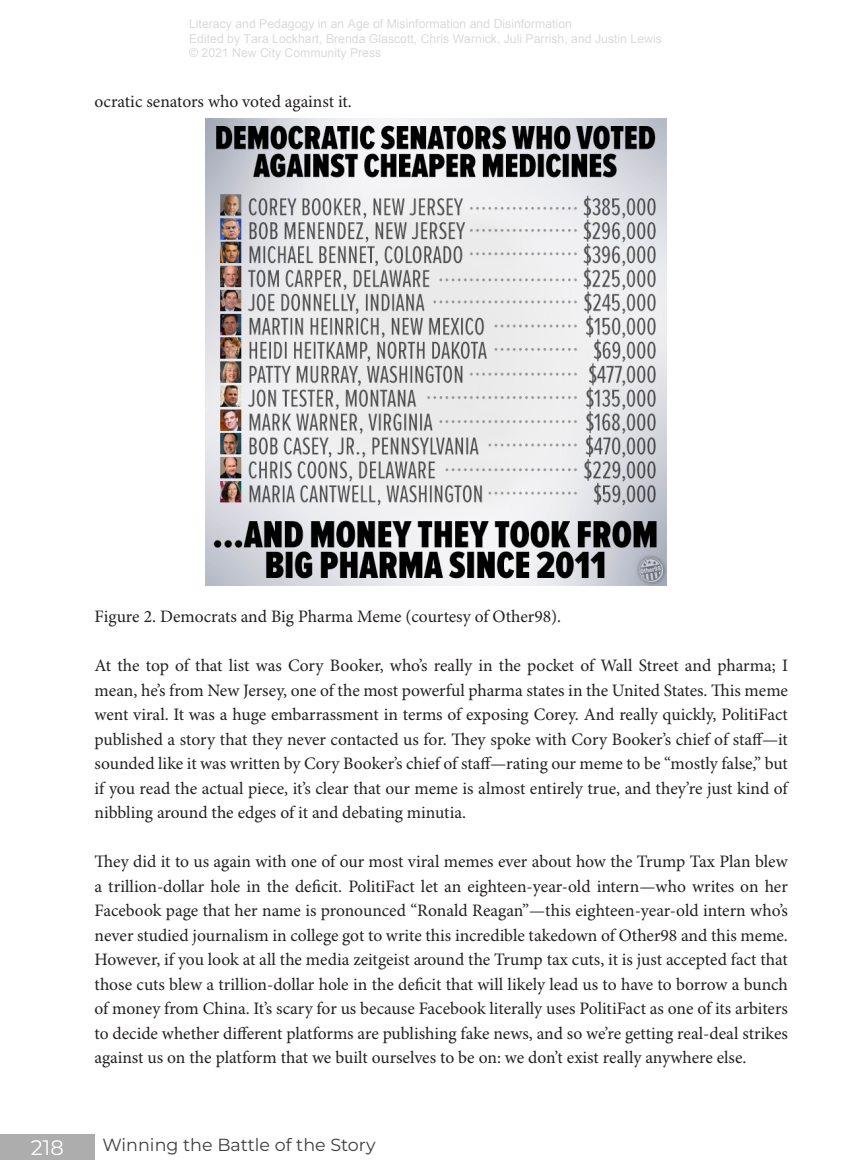
<style>
.page{position:relative;width:851px;height:1166px;background:#fff}
.page>*{position:absolute;margin:0;border:0;box-sizing:border-box;transform-origin:0 0}
.t1{font:21px "Montserrat";color:#fff}
.Parlor_Body{font:17.5px/24.5px "Minion Pro";letter-spacing:-.005em;color:#231f20;text-align:justify}
.t2{font:17.5px "Montserrat";color:#3e3e3f}
.t3{font:12.25px/14.7px "Arial";color:rgb(0 0 0/.15)}
</style>
<div class="page">
<div style="left:0;top:1134px;width:94px;height:26px;background:#adadad"></div>
<img style="left:206px;top:118px;width:460px;height:467px">
<p class="t3" style="left:189px;top:16px;width:474px">Literacy and Pedagogy in an Age of Misinformation and Disinformation<br>Edited by Tara Lockhart, Brenda Glascott, Chris Warnick, Juli Parrish, and Justin Lewis © 2021 New City Community Press</p>
<p class="Parlor_Body" style="left:94px;top:90px;width:259px">ocratic senators who voted against it.</p>
<p class="Parlor_Body" style="left:94px;top:605px;width:468px">Figure 2. Democrats and Big Pharma Meme (courtesy of Other98).</p>
<p class="Parlor_Body" style="left:94px;top:654px;width:696px">At the top of that list was Cory Booker, who’s really in the pocket of Wall Street and pharma; I mean, he’s from New Jersey, one of the most powerful pharma states in the United States. This meme went viral. It was a huge embarrassment in terms of exposing Corey. And really quickly, PolitiFact published a story that they never contacted us for. They spoke with Cory Booker’s chief of staff—it sounded like it was written by Cory Booker’s chief of staff—rating our meme to be “mostly false,” but if you read the actual piece, it’s clear that our meme is almost entirely true, and they’re just kind of nibbling around the edges of it and debating minutia.</p>
<p class="Parlor_Body" style="left:94px;top:850px;width:695px">They did it to us again with one of our most viral memes ever about how the Trump Tax Plan blew a trillion-dollar hole in the deficit. PolitiFact let an eighteen-year-old intern—who writes on her Facebook page that her name is pronounced “Ronald Reagan”—this eighteen-year-old intern who’s never studied journalism in college got to write this incredible takedown of Other98 and this meme.<br>However, if you look at all the media zeitgeist around the Trump tax cuts, it is just accepted fact that those cuts blew a trillion-dollar hole in the deficit that will likely lead us to have to borrow a bunch of money from China. It’s scary for us because Facebook literally uses PolitiFact as one of its arbiters to decide whether different platforms are publishing fake news, and so we’re getting real-deal strikes against us on the platform that we built ourselves to be on: we don’t exist really anywhere else.</p>
<p class="t1" style="left:31px;top:1132px;width:34px">218</p>
<p class="t2" style="left:102px;top:1133px;width:275px">Winning the Battle of the Story</p>
</div>
